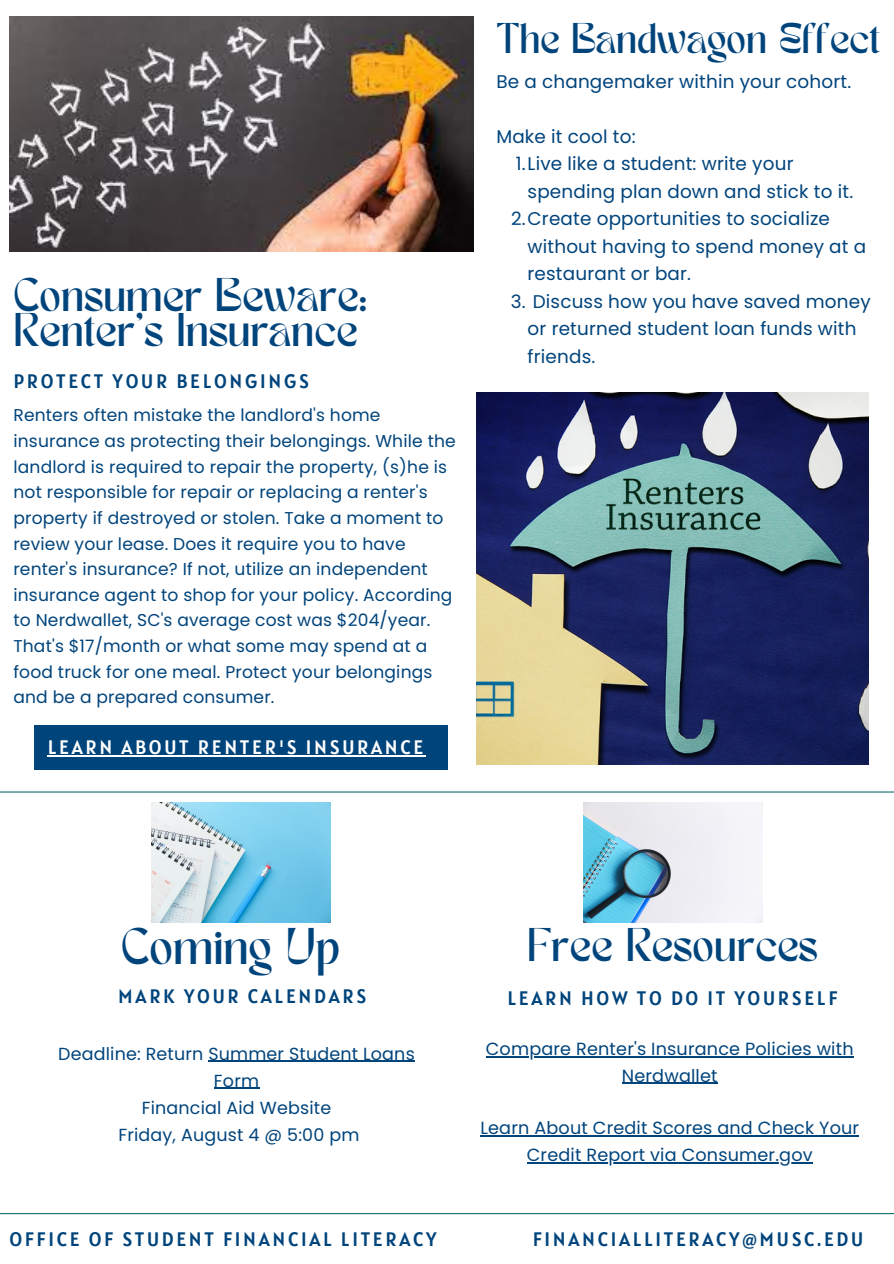
<style>
.page{position:relative;width:894px;height:1264px;background:#fff}
.page>*{position:absolute;margin:0;border:0;box-sizing:border-box;transform-origin:0 0}
.t1{font:36px "TAN MERINGUE";color:#00447c}
.t2{font:33px/35px "TAN MERINGUE";color:#00447c}
.t3{font:30px "TAN MERINGUE";color:#00447c}
.t4{font:19.5px "Alatsi";letter-spacing:.14em;color:#00447c}
.t5{font:19.5px "Alatsi";letter-spacing:.14em;color:#fff}
.t6{font:18.3px/27.5px "Poppins";letter-spacing:.01em;color:#00447c}
.t7{font:17.55px/26.4px "Poppins";letter-spacing:.01em;color:#00447c;text-align:center}
.t8{font:17.4px/27px "Poppins";letter-spacing:.01em;color:#00447c;text-align:center}
.t9{font:17.1px/25.7px "Poppins";letter-spacing:.01em;color:#00447c}
</style>
<div class="page">
<hr style="left:0;top:791px;width:893px;height:1px;background:#14726c">
<img style="left:476px;top:392px;width:392px;height:372px">
<hr style="left:0;top:1212px;width:893px;height:2px;background:#14726c">
<div style="left:34px;top:725px;width:413px;height:44px;background:#00447c"></div>
<hr style="left:48px;top:755px;width:378px;height:1px;background:#fff">
<img style="left:583px;top:802px;width:179px;height:120px">
<img style="left:151px;top:802px;width:179px;height:120px">
<img style="left:9px;top:16px;width:464px;height:235px">
<hr style="left:208px;top:1060px;width:207px;height:1px;background:#00447c">
<hr style="left:214px;top:1087px;width:45px;height:1px;background:#00447c">
<hr style="left:485px;top:1056px;width:368px;height:1px;background:#00447c">
<hr style="left:621px;top:1082px;width:96px;height:2px;background:#00447c">
<hr style="left:480px;top:1135px;width:379px;height:1px;background:#00447c">
<hr style="left:526px;top:1161px;width:286px;height:2px;background:#00447c">
<h3 class="t3" style="left:496px;top:23px;width:385px">The Bandwagon Effect</h3>
<p class="t6" style="left:496px;top:68px;width:356px">Be a changemaker within your cohort.</p>
<h2 class="t2" style="left:13px;top:283px;width:355px">Consumer Beware:<br>Renter's Insurance</h2>
<p class="t4" style="left:13px;top:368px;width:297px">PROTECT YOUR BELONGINGS</p>
<p class="t9" style="left:13px;top:402px;width:444px">Renters often mistake the landlord's home insurance as protecting their belongings. While the landlord is required to repair the property, (s)he is not responsible for repair or replacing a renter's property if destroyed or stolen. Take a moment to review your lease. Does it require you to have renter's insurance? If not, utilize an independent insurance agent to shop for your policy. According to Nerdwallet, SC's average cost was $204/year.<br>That's $17/month or what some may spend at a food truck for one meal. Protect your belongings and be a prepared consumer.</p>
<p class="t5" style="left:48px;top:734px;width:377px">LEARN ABOUT RENTER'S INSURANCE</p>
<p class="t6" style="left:496px;top:123px;width:141px">Make it cool to:</p>
<p class="t6" style="left:515px;top:150px;width:279px">1.Live like a student: write your</p>
<p class="t6" style="left:527px;top:178px;width:327px">spending plan down and stick to it.</p>
<p class="t6" style="left:511px;top:205px;width:320px">2.Create opportunities to socialize</p>
<p class="t6" style="left:527px;top:233px;width:340px">without having to spend money at a</p>
<p class="t6" style="left:527px;top:260px;width:165px">restaurant or bar.</p>
<p class="t6" style="left:527px;top:288px;width:344px;text-indent:-17px">3. Discuss how you have saved money or returned student loan funds with friends.</p>
<h1 class="t1" style="left:121px;top:927px;width:221px">Coming Up</h1>
<h2 class="t2" style="left:527px;top:932px;width:292px">Free Resources</h2>
<p class="t4" style="left:507px;top:985px;width:331px">LEARN HOW TO DO IT YOURSELF</p>
<p class="t7" style="left:485px;top:1035px;width:369px">Compare Renter's Insurance Policies with<br>Nerdwallet</p>
<p class="t4" style="left:118px;top:983px;width:249px">MARK YOUR CALENDARS</p>
<p class="t8" style="left:58px;top:1039px;width:358px">Deadline: Return Summer Student Loans<br>Form<br>Financial Aid Website<br>Friday, August 4 @ 5:00 pm</p>
<p class="t7" style="left:480px;top:1114px;width:380px">Learn About Credit Scores and Check Your</p>
<p class="t7" style="left:526px;top:1141px;width:287px">Credit Report via Consumer.gov</p>
<p class="t4" style="left:9px;top:1226px;width:428px">OFFICE OF STUDENT FINANCIAL LITERACY</p>
<p class="t4" style="left:532px;top:1226px;width:332px">FINANCIALLITERACY@MUSC.EDU</p>
</div>
